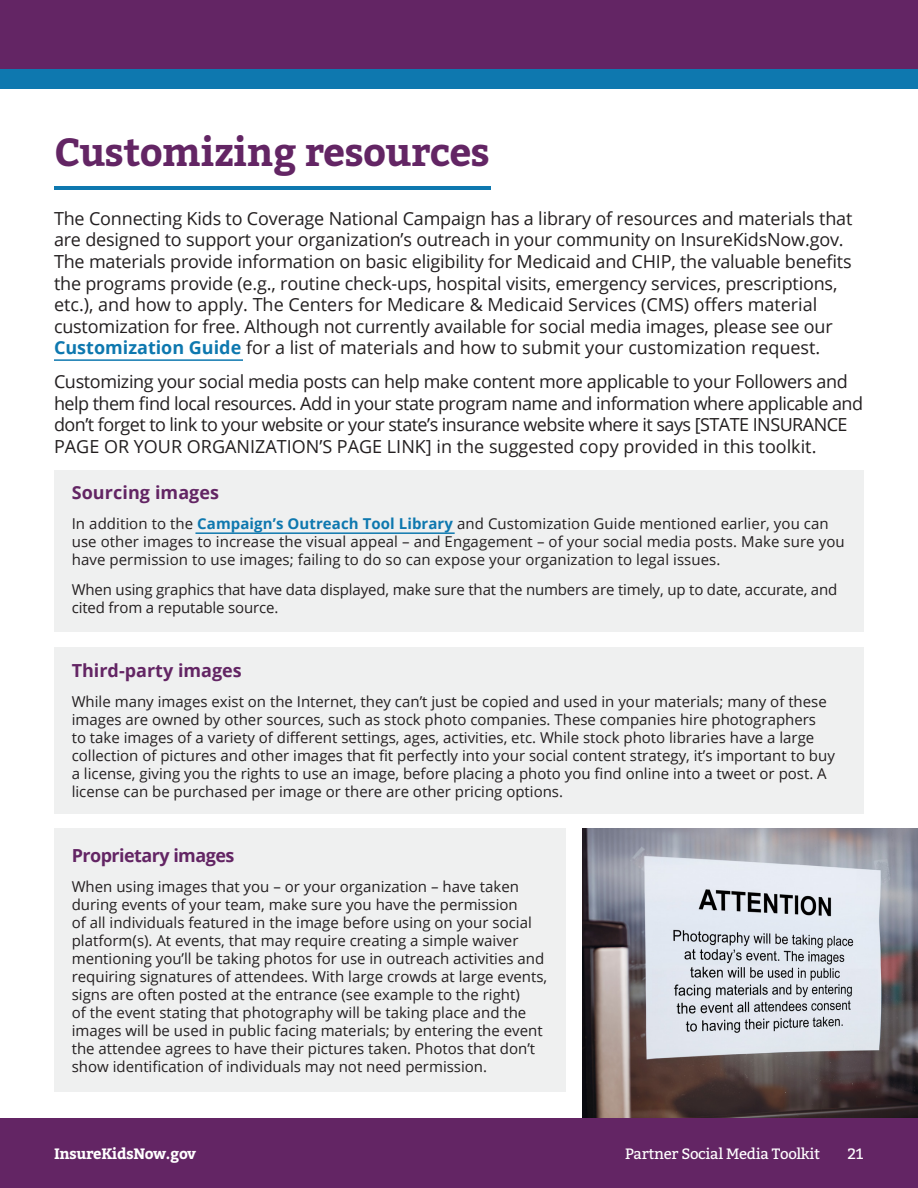
<style>
.page{position:relative;width:918px;height:1188px;background:#fff}
.page>*{position:absolute;margin:0;border:0;box-sizing:border-box;transform-origin:0 0}
.t1{font:700 39px "Bitter";letter-spacing:-.015em;color:#632564}
.t2{font:18px/21.6px "Open Sans";letter-spacing:-.01em;color:#231f20}
.t3{font:18px/21.6px "Open Sans";letter-spacing:-.03em;color:#231f20}
.t4{font:700 18px "Open Sans";color:#632564}
.t5{font:700 18px "Open Sans";letter-spacing:-.03em;color:#632564}
.t6{font:15px/18px "Open Sans";color:#231f20}
.t7{font:15px "Bitter";letter-spacing:-.02em;color:#fff}
.t8{font:700 15px "Bitter";letter-spacing:-.02em;color:#fff}
.s1{font-weight:700;color:#0e78af}
</style>
<div class="page">
<img style="left:582px;top:829px;width:336px;height:290px">
<div style="left:0;top:0;width:918px;height:69px;background:#632564"></div>
<div style="left:0;top:69px;width:918px;height:20px;background:#0e78af"></div>
<div style="left:0;top:1119px;width:918px;height:69px;background:#632564"></div>
<div style="left:54px;top:828px;width:512px;height:264px;background:#eff0f0"></div>
<div style="left:54px;top:648px;width:810px;height:166px;background:#eff0f0"></div>
<div style="left:54px;top:470px;width:810px;height:162px;background:#eff0f0"></div>
<hr style="left:54px;top:359px;width:189px;height:2px;background:#0e78af">
<hr style="left:195px;top:532px;width:260px;height:2px;background:#0e78af">
<hr style="left:54px;top:186px;width:437px;height:4px;background:#0e78af">
<h2 class="t1" style="left:54px;top:127px;width:437px">Customizing resources</h2>
<p class="t2" style="left:54px;top:207px;width:800px">The Connecting Kids to Coverage National Campaign has a library of resources and materials that are designed to support your organization’s outreach in your community on InsureKidsNow.gov.<br>The materials provide information on basic eligibility for Medicaid and CHIP, the valuable benefits the programs provide (e.g., routine check-ups, hospital visits, emergency services, prescriptions, etc.), and how to apply. The Centers for Medicare &amp; Medicaid Services (CMS) offers material customization for free. Although not currently available for social media images, please see our <span class="s1">Customization Guide</span> for a list of materials and how to submit your customization request.</p>
<p class="t3" style="left:54px;top:370px;width:811px">Customizing your social media posts can help make content more applicable to your Followers and help them find local resources. Add in your state program name and information where applicable and don’t forget to link to your website or your state’s insurance website where it says [STATE INSURANCE PAGE OR YOUR ORGANIZATION’S PAGE LINK] in the suggested copy provided in this toolkit.</p>
<h3 class="t4" style="left:72px;top:480px;width:149px">Sourcing images</h3>
<p class="t6" style="left:72px;top:514px;width:774px">In addition to the <span class="s1">Campaign’s Outreach Tool Library</span> and Customization Guide mentioned earlier, you can use other images to increase the visual appeal – and Engagement – of your social media posts. Make sure you have permission to use images; failing to do so can expose your organization to legal issues.</p>
<p class="t6" style="left:72px;top:580px;width:767px">When using graphics that have data displayed, make sure that the numbers are timely, up to date, accurate, and cited from a reputable source.</p>
<h3 class="t4" style="left:72px;top:658px;width:172px">Third-party images</h3>
<p class="t6" style="left:72px;top:692px;width:765px">While many images exist on the Internet, they can’t just be copied and used in your materials; many of these images are owned by other sources, such as stock photo companies. These companies hire photographers<br>to take images of a variety of different settings, ages, activities, etc. While stock photo libraries have a large collection of pictures and other images that fit perfectly into your social content strategy, it’s important to buy a license, giving you the rights to use an image, before placing a photo you find online into a tweet or post. A license can be purchased per image or there are other pricing options.</p>
<h3 class="t5" style="left:72px;top:842px;width:164px">Proprietary images</h3>
<p class="t6" style="left:72px;top:877px;width:477px">When using images that you – or your organization – have taken during events of your team, make sure you have the permission<br>of all individuals featured in the image before using on your social platform(s). At events, that may require creating a simple waiver mentioning you’ll be taking photos for use in outreach activities and requiring signatures of attendees. With large crowds at large events, signs are often posted at the entrance (see example to the right)<br>of the event stating that photography will be taking place and the images will be used in public facing materials; by entering the event the attendee agrees to have their pictures taken. Photos that don’t show identification of individuals may not need permission.</p>
<p class="t8" style="left:54px;top:1144px;width:144px">InsureKidsNow.gov</p>
<p class="t7" style="left:625px;top:1144px;width:197px">Partner Social Media Toolkit</p>
<p class="t7" style="left:847px;top:1144px;width:17px">21</p>
</div>
